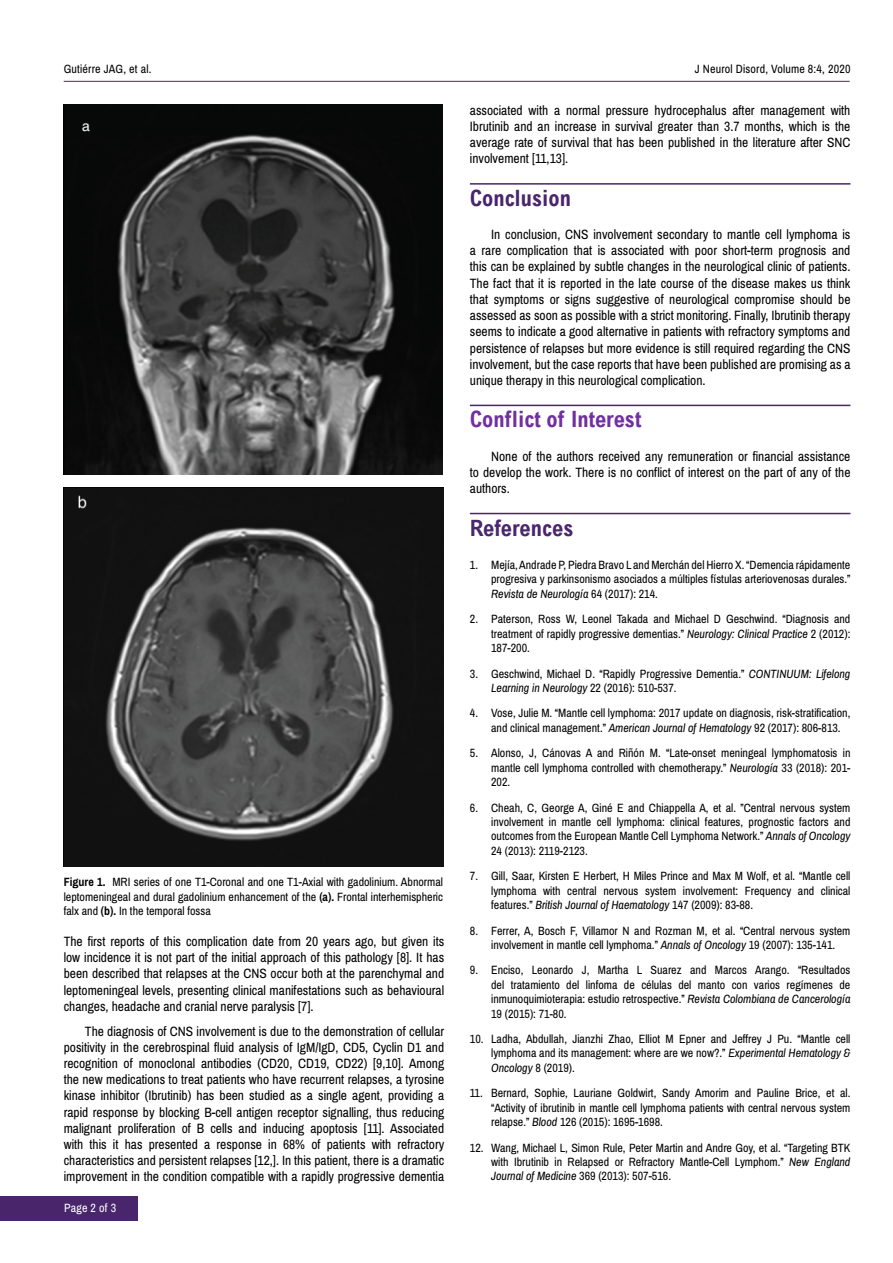
<style>
.page{position:relative;width:893px;height:1263px;background:#fff}
.page>*{position:absolute;margin:0;border:0;box-sizing:border-box;transform-origin:0 0}
.t1{font:700 condensed 22.5px "Arial";color:#7030a0}
.t2{font:700 condensed 22.5px "Arial";color:#49266c}
.t3{font:700 condensed 22.5px "Arial";color:#49266d}
.t4{font:13.5px/16.2px "Archivo Narrow";color:#000;text-align:justify}
.t5{font:12px/14.4px "Archivo Narrow";color:#000;text-align:justify}
.t6{font:12px "Archivo Narrow";letter-spacing:.015em;color:#fff}
.s1{font-weight:700}
.s2{font-style:italic}
</style>
<div class="page">
<hr style="left:64px;top:81px;width:786px;height:1px;background:#49266c">
<div style="left:0;top:1196px;width:137px;height:24px;background:#49266c"></div>
<hr style="left:470px;top:183px;width:380px;height:2px;background:#49266c">
<hr style="left:470px;top:405px;width:380px;height:1px;background:#49266c">
<hr style="left:470px;top:513px;width:380px;height:1px;background:#49266c">
<img style="left:64px;top:105px;width:379px;height:369px">
<img style="left:64px;top:487px;width:379px;height:379px">
<p class="t5" style="left:64px;top:61px;width:89px">Gutiérre JAG, et al.</p>
<p class="t5" style="left:695px;top:61px;width:157px">J Neurol Disord, Volume 8:4, 2020</p>
<p class="t5" style="left:64px;top:875px;width:381px"><span class="s1">Figure 1.</span> MRI series of one T1-Coronal and one T1-Axial with gadolinium. Abnormal leptomeningeal and dural gadolinium enhancement of the <span class="s1">(a).</span> Frontal interhemispheric falx and <span class="s1">(b).</span> In the temporal fossa</p>
<p class="t4" style="left:64px;top:933px;width:382px">The first reports of this complication date from 20 years ago, but given its low incidence it is not part of the initial approach of this pathology [8]. It has been described that relapses at the CNS occur both at the parenchymal and leptomeningeal levels, presenting clinical manifestations such as behavioural changes, headache and cranial nerve paralysis [7].</p>
<p class="t4" style="left:64px;top:1023px;width:382px;text-indent:21px">The diagnosis of CNS involvement is due to the demonstration of cellular positivity in the cerebrospinal fluid analysis of IgM/IgD, CD5, Cyclin D1 and recognition of monoclonal antibodies (CD20, CD19, CD22) [9,10]. Among the new medications to treat patients who have recurrent relapses, a tyrosine kinase inhibitor (Ibrutinib) has been studied as a single agent, providing a rapid response by blocking B-cell antigen receptor signalling, thus reducing malignant proliferation of B cells and inducing apoptosis [11]. Associated with this it has presented a response in 68% of patients with refractory characteristics and persistent relapses [12,]. In this patient, there is a dramatic improvement in the condition compatible with a rapidly progressive dementia</p>
<p class="t6" style="left:64px;top:1201px;width:54px">Page 2 of 3</p>
<p class="t4" style="left:470px;top:102px;width:382px">associated with a normal pressure hydrocephalus after management with Ibrutinib and an increase in survival greater than 3.7 months, which is the average rate of survival that has been published in the literature after SNC involvement [11,13].</p>
<h1 class="t2" style="left:470px;top:185px;width:103px">Conclusion</h1>
<p class="t4" style="left:470px;top:227px;width:382px;text-indent:21px">In conclusion, CNS involvement secondary to mantle cell lymphoma is a rare complication that is associated with poor short-term prognosis and this can be explained by subtle changes in the neurological clinic of patients.<br>The fact that it is reported in the late course of the disease makes us think that symptoms or signs suggestive of neurological compromise should be assessed as soon as possible with a strict monitoring. Finally, Ibrutinib therapy seems to indicate a good alternative in patients with refractory symptoms and persistence of relapses but more evidence is still required regarding the CNS involvement, but the case reports that have been published are promising as a unique therapy in this neurological complication.</p>
<h1 class="t1" style="left:470px;top:407px;width:173px">Conflict of Interest</h1>
<p class="t4" style="left:470px;top:448px;width:382px;text-indent:21px">None of the authors received any remuneration or financial assistance to develop the work. There is no conflict of interest on the part of any of the authors.</p>
<h1 class="t3" style="left:470px;top:515px;width:105px">References</h1>
<p class="t5" style="left:491px;top:558px;width:361px;text-indent:-21px">1. Mejía, Andrade P, Piedra Bravo L and Merchán del Hierro X. “Demencia rápidamente progresiva y parkinsonismo asociados a múltiples fístulas arteriovenosas durales.” <span class="s2">Revista de Neurología</span> 64 (2017): 214.</p>
<p class="t5" style="left:491px;top:612px;width:361px;text-indent:-21px">2. Paterson, Ross W, Leonel Takada and Michael D Geschwind. “Diagnosis and treatment of rapidly progressive dementias.” <span class="s2">Neurology: Clinical Practice</span> 2 (2012):<br>187-200.</p>
<p class="t5" style="left:491px;top:666px;width:361px;text-indent:-21px">3. Geschwind, Michael D. “Rapidly Progressive Dementia.” <span class="s2">CONTINUUM: Lifelong<br>Learning in Neurology</span> 22 (2016): 510-537.</p>
<p class="t5" style="left:491px;top:706px;width:361px;text-indent:-21px">4. Vose, Julie M. “Mantle cell lymphoma: 2017 update on diagnosis, risk-stratification, and clinical management.” <span class="s2">American Journal of Hematology</span> 92 (2017): 806-813.</p>
<p class="t5" style="left:491px;top:746px;width:361px;text-indent:-21px">5. Alonso, J, Cánovas A and Riñón M. “Late-onset meningeal lymphomatosis in mantle cell lymphoma controlled with chemotherapy.” <span class="s2">Neurología</span> 33 (2018): 201- 202.</p>
<p class="t5" style="left:491px;top:800px;width:361px;text-indent:-21px">6. Cheah, C, George A, Giné E and Chiappella A, et al. ”Central nervous system involvement in mantle cell lymphoma: clinical features, prognostic factors and outcomes from the European Mantle Cell Lymphoma Network.” <span class="s2">Annals of Oncology </span>24 (2013): 2119-2123.</p>
<p class="t5" style="left:491px;top:869px;width:361px;text-indent:-21px">7. Gill, Saar, Kirsten E Herbert, H Miles Prince and Max M Wolf, et al. “Mantle cell lymphoma with central nervous system involvement: Frequency and clinical features.” <span class="s2">British Journal of Haematology</span> 147 (2009): 83-88.</p>
<p class="t5" style="left:470px;top:923px;width:382px;text-align:center">8. Ferrer, A, Bosch F, Villamor N and Rozman M, et al. “Central nervous system involvement in mantle cell lymphoma.” <span class="s2">Annals of Oncology</span> 19 (2007): 135-141.</p>
<p class="t5" style="left:491px;top:963px;width:361px;text-indent:-21px">9. Enciso, Leonardo J, Martha L Suarez and Marcos Arango. “Resultados del tratamiento del linfoma de células del manto con varios regímenes de inmunoquimioterapia: estudio retrospective.” <span class="s2">Revista Colombiana de Cancerología </span>19 (2015): 71-80.</p>
<p class="t5" style="left:491px;top:1032px;width:361px;text-indent:-21px">10. Ladha, Abdullah, Jianzhi Zhao, Elliot M Epner and Jeffrey J Pu. “Mantle cell lymphoma and its management: where are we now?.” <span class="s2">Experimental Hematology &amp; Oncology</span> 8 (2019).</p>
<p class="t5" style="left:491px;top:1086px;width:361px;text-indent:-21px">11. Bernard, Sophie, Lauriane Goldwirt, Sandy Amorim and Pauline Brice, et al. “Activity of ibrutinib in mantle cell lymphoma patients with central nervous system relapse.” <span class="s2">Blood</span> 126 (2015): 1695-1698.</p>
<p class="t5" style="left:491px;top:1140px;width:361px;text-indent:-21px">12. Wang, Michael L, Simon Rule, Peter Martin and Andre Goy, et al. “Targeting BTK with Ibrutinib in Relapsed or Refractory Mantle-Cell Lymphom.” <span class="s2">New England Journal of Medicine</span> 369 (2013): 507-516.</p>
</div>
